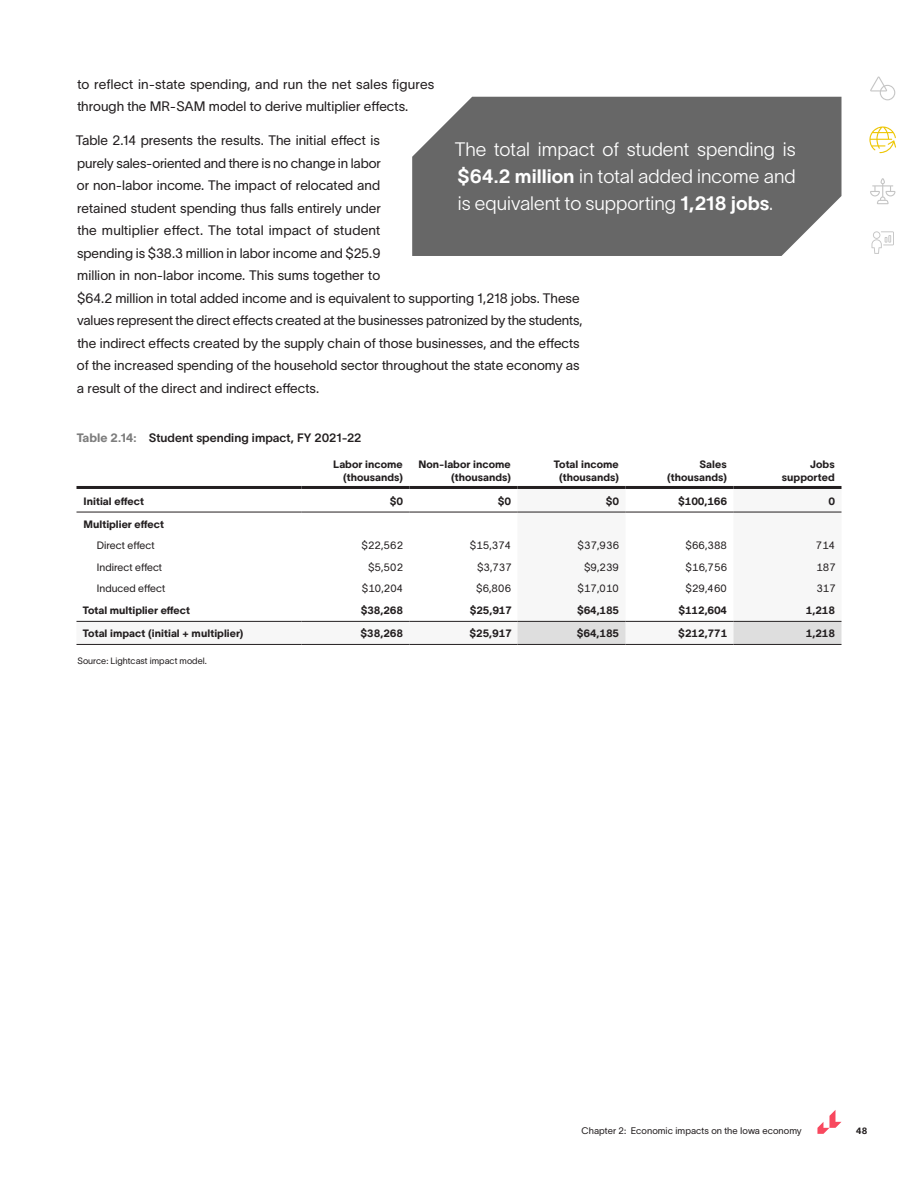
<style>
.page{position:relative;width:918px;height:1188px;background:#fff}
.page>*{position:absolute;margin:0;border:0;box-sizing:border-box;transform-origin:0 0}
.PullQuote_Grey{font:19.2px/27px "TWK Lausanne 200";color:#fff;text-align:justify}
.t1{font:13.5px/22.5px "TWK Lausanne 300";color:#231f20}
.Figure_Title{font:12px "TWK Lausanne 600";color:#231f20}
.Table_Header_Right{font:10.5px/13.5px "TWK Lausanne 800";letter-spacing:.005em;color:#231f20;text-align:right}
.Table_Body_Right{font:10.5px "TWK Lausanne 300";color:#231f20}
.Table_Body_Right_Bol{font:10.5px "TWK Lausanne 800";color:#231f20}
.Table_Body_Left{font:10.5px "TWK Lausanne 300";color:#231f20}
.Table_Body_Left_Bold{font:10.5px "TWK Lausanne 800";color:#231f20}
.Table_Footer_Right{font:10.5px "TWK Lausanne 800";letter-spacing:.005em;color:#231f20}
.Table_Footer_Left{font:10.5px "TWK Lausanne 800";letter-spacing:.005em;color:#231f20}
.Table_Header_Left{font:10.5px "TWK Lausanne 800";letter-spacing:.005em;color:#231f20}
.t2{font:9.3px "TWK Lausanne 300";letter-spacing:.005em;color:#231f20}
.Table_Footnote{font:9px "TWK Lausanne 300";color:#231f20}
.t3{font:9px "TWK Lausanne 800";color:#231f20}
.s1{font-family:"TWK Lausanne 700"}
.s2{font-family:"TWK Lausanne 800";color:#7d7d7d}
</style>
<div class="page">
<svg style="left:817px;top:1110px;width:24px;height:24px"></svg>
<svg style="left:870px;top:77px;width:25px;height:23px"></svg>
<svg style="left:869px;top:126px;width:27px;height:27px"></svg>
<svg style="left:870px;top:178px;width:26px;height:26px"></svg>
<svg style="left:872px;top:231px;width:22px;height:23px"></svg>
<svg style="left:76px;top:511px;width:766px;height:133px"></svg>
<svg style="left:518px;top:622px;width:324px;height:22px"></svg>
<hr style="left:76px;top:644px;width:226px;height:1px;background:#231f20">
<hr style="left:302px;top:644px;width:108px;height:1px;background:#231f20">
<hr style="left:410px;top:644px;width:108px;height:1px;background:#231f20">
<hr style="left:518px;top:644px;width:108px;height:1px;background:#231f20">
<hr style="left:626px;top:644px;width:108px;height:1px;background:#231f20">
<hr style="left:734px;top:644px;width:108px;height:1px;background:#231f20">
<hr style="left:76px;top:486px;width:226px;height:3px;background:#231f20">
<hr style="left:302px;top:486px;width:108px;height:3px;background:#231f20">
<hr style="left:410px;top:486px;width:108px;height:3px;background:#231f20">
<hr style="left:518px;top:486px;width:108px;height:3px;background:#231f20">
<hr style="left:626px;top:486px;width:108px;height:3px;background:#231f20">
<hr style="left:734px;top:486px;width:108px;height:3px;background:#231f20">
<hr style="left:76px;top:512px;width:226px;height:1px;background:#231f20">
<hr style="left:302px;top:512px;width:108px;height:1px;background:#231f20">
<hr style="left:410px;top:512px;width:108px;height:1px;background:#231f20">
<hr style="left:518px;top:512px;width:108px;height:1px;background:#231f20">
<hr style="left:626px;top:512px;width:108px;height:1px;background:#231f20">
<hr style="left:734px;top:512px;width:108px;height:1px;background:#231f20">
<hr style="left:76px;top:621px;width:226px;height:1px;background:#231f20">
<hr style="left:302px;top:621px;width:108px;height:1px;background:#231f20">
<hr style="left:410px;top:621px;width:108px;height:1px;background:#231f20">
<hr style="left:518px;top:621px;width:108px;height:1px;background:#231f20">
<hr style="left:626px;top:621px;width:108px;height:1px;background:#231f20">
<hr style="left:734px;top:621px;width:108px;height:1px;background:#231f20">
<div style="left:412px;top:97px;width:430px;height:159px;background:#676767"></div>
<p class="t1" style="left:77px;top:72px;width:358px">to reflect in-state spending, and run the net sales figures through the MR-SAM model to derive multiplier effects.</p>
<p class="t1" style="left:76px;top:128px;width:508px">Table 2.14 presents the results. The initial effect is<br>purely sales-oriented and there is no change in labor<br>or non-labor income. The impact of relocated and<br>retained student spending thus falls entirely under<br>the multiplier effect. The total impact of student<br>spending is $38.3 million in labor income and $25.9<br>million in non-labor income. This sums together to<br>$64.2 million in total added income and is equivalent to supporting 1,218 jobs. These values represent the direct effects created at the businesses patronized by the students, the indirect effects created by the supply chain of those businesses, and the effects of the increased spending of the household sector throughout the state economy as a result of the direct and indirect effects.</p>
<p class="PullQuote_Grey" style="left:455px;top:135px;width:343px">The total impact of student spending is <span class="s1">$64.2 million</span> in total added income and is equivalent to supporting <span class="s1">1,218 jobs</span>.</p>
<p class="Figure_Title" style="left:77px;top:429px;width:286px"><span class="s2">Table 2.14:</span> Student spending impact, FY 2021-22</p>
<p class="Table_Header_Right" style="left:333px;top:457px;width:71px">Labor income (thousands)</p>
<p class="Table_Header_Right" style="left:418px;top:457px;width:94px">Non-labor income (thousands)</p>
<p class="Table_Header_Right" style="left:554px;top:457px;width:66px">Total income</p>
<p class="Table_Header_Right" style="left:559px;top:470px;width:61px">(thousands)</p>
<p class="Table_Header_Right" style="left:667px;top:457px;width:61px">Sales (thousands)</p>
<p class="Table_Header_Right" style="left:782px;top:457px;width:54px">Jobs supported</p>
<p class="Table_Header_Left" style="left:84px;top:493px;width:62px">Initial effect</p>
<p class="Table_Body_Right_Bol" style="left:390px;top:493px;width:15px">$0</p>
<p class="Table_Body_Right_Bol" style="left:498px;top:493px;width:15px">$0</p>
<p class="Table_Body_Right_Bol" style="left:606px;top:493px;width:15px">$0</p>
<p class="Table_Body_Right_Bol" style="left:678px;top:493px;width:50px">$100,166</p>
<p class="Table_Body_Right_Bol" style="left:828px;top:493px;width:8px">0</p>
<p class="Table_Body_Left_Bold" style="left:84px;top:517px;width:82px">Multiplier effect</p>
<p class="Table_Body_Left" style="left:97px;top:538px;width:59px">Direct effect</p>
<p class="Table_Body_Right" style="left:362px;top:538px;width:43px">$22,562</p>
<p class="Table_Body_Right" style="left:470px;top:538px;width:43px">$15,374</p>
<p class="Table_Body_Right" style="left:578px;top:538px;width:43px">$37,936</p>
<p class="Table_Body_Right" style="left:686px;top:538px;width:43px">$66,388</p>
<p class="Table_Body_Right" style="left:816px;top:538px;width:21px">714</p>
<p class="Table_Body_Left" style="left:97px;top:560px;width:67px">Indirect effect</p>
<p class="Table_Body_Right" style="left:368px;top:560px;width:37px">$5,502</p>
<p class="Table_Body_Right" style="left:477px;top:560px;width:37px">$3,737</p>
<p class="Table_Body_Right" style="left:584px;top:560px;width:37px">$9,239</p>
<p class="Table_Body_Right" style="left:686px;top:560px;width:43px">$16,756</p>
<p class="Table_Body_Right" style="left:816px;top:560px;width:21px">187</p>
<p class="Table_Body_Left" style="left:97px;top:581px;width:70px">Induced effect</p>
<p class="Table_Body_Right" style="left:362px;top:581px;width:43px">$10,204</p>
<p class="Table_Body_Right" style="left:476px;top:581px;width:37px">$6,806</p>
<p class="Table_Body_Right" style="left:578px;top:581px;width:43px">$17,010</p>
<p class="Table_Body_Right" style="left:686px;top:581px;width:43px">$29,460</p>
<p class="Table_Body_Right" style="left:816px;top:581px;width:21px">317</p>
<p class="Table_Body_Left_Bold" style="left:83px;top:603px;width:109px">Total multiplier effect</p>
<p class="Table_Body_Right_Bol" style="left:361px;top:603px;width:44px">$38,268</p>
<p class="Table_Body_Right_Bol" style="left:470px;top:603px;width:44px">$25,917</p>
<p class="Table_Body_Right_Bol" style="left:577px;top:603px;width:44px">$64,185</p>
<p class="Table_Body_Right_Bol" style="left:679px;top:603px;width:50px">$112,604</p>
<p class="Table_Body_Right_Bol" style="left:806px;top:603px;width:31px">1,218</p>
<p class="Table_Footer_Left" style="left:83px;top:626px;width:162px">Total impact (initial + multiplier)</p>
<p class="Table_Footer_Right" style="left:361px;top:626px;width:44px">$38,268</p>
<p class="Table_Footer_Right" style="left:470px;top:626px;width:44px">$25,917</p>
<p class="Table_Footer_Right" style="left:577px;top:626px;width:44px">$64,185</p>
<p class="Table_Footer_Right" style="left:678px;top:626px;width:50px">$212,771</p>
<p class="Table_Footer_Right" style="left:806px;top:626px;width:31px">1,218</p>
<p class="Table_Footnote" style="left:77px;top:654px;width:131px">Source: Lightcast impact model.</p>
<p class="t2" style="left:582px;top:1124px;width:222px">Chapter 2: Economic impacts on the Iowa economy</p>
<p class="t3" style="left:856px;top:1124px;width:13px">48</p>
</div>
